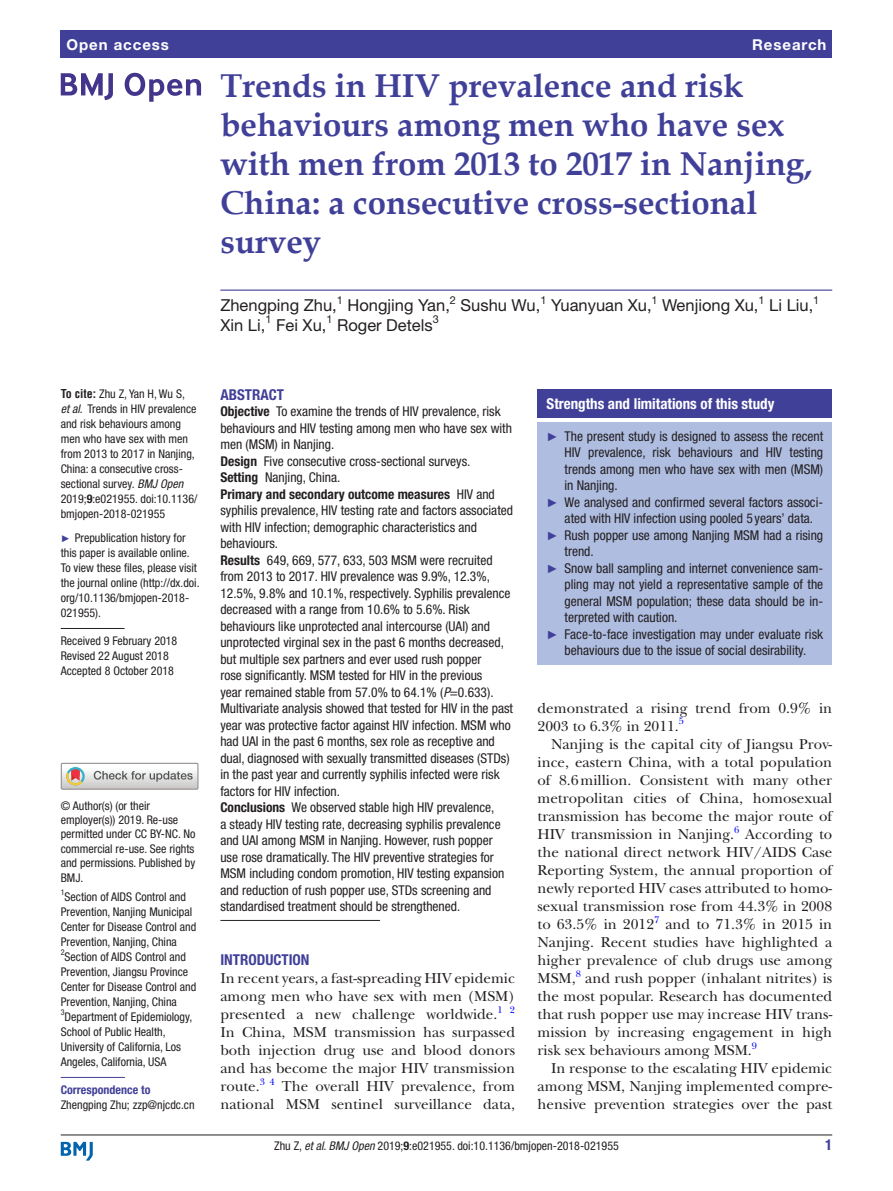
<style>
.page{position:relative;width:893px;height:1191px;background:#fff}
.page>*{position:absolute;margin:0;border:0;box-sizing:border-box;transform-origin:0 0}
.t1{font:700 33px/39px "Book Antiqua";color:#414099}
.t2{font:16.5px "Helvetica Neue LT Std";color:#231f20}
.t3{font:15px/18px "New Baskerville";color:#231f20;text-align:justify}
.t4{font:700 condensed 15px "Helvetica Neue LT Std";color:#fff}
.t5{font:700 condensed 15px "Helvetica Neue LT Std";color:#414099}
.t6{font:700 15px "Helvetica Neue LT Std";letter-spacing:.065em;color:#fff}
.t7{font:condensed 13.5px/16.5px "Helvetica Neue LT Std";color:#231f20}
.t8{font:condensed 12px/15px "Helvetica Neue LT Std";color:#231f20}
.t9{font:700 condensed 12px "Helvetica Neue LT Std";color:#414099}
.t10{font:10.95px "Helvetica Neue LT Std";color:#231f20}
.t11{font:9.9px "New Baskerville";color:#00f}
.t12{font:condensed 7.95px "Helvetica Neue LT Std";color:#231f20}
.s1{font-family:"Helvetica LT Std";font-weight:700}
.s2{font-style:italic}
.s3{font-weight:700}
.s4{font-family:"Arial";font-stretch:normal;font-size:9.75px;color:#414099}
.s5{font-family:"Arial";font-stretch:normal;font-size:12px;color:#414099}
</style>
<div class="page">
<hr style="left:61px;top:1134px;width:771px;height:1px;background:#231f20">
<svg style="left:61px;top:1141px;width:32px;height:19px"></svg>
<div style="left:61px;top:31px;width:771px;height:27px;background:#414099"></div>
<hr style="left:220px;top:289px;width:612px;height:2px;background:#414099">
<hr style="left:61px;top:628px;width:64px;height:1px;background:#231f20">
<hr style="left:61px;top:1077px;width:64px;height:1px;background:#414099">
<svg style="left:61px;top:73px;width:52px;height:27px"></svg>
<svg style="left:125px;top:73px;width:76px;height:29px"></svg>
<div style="left:61px;top:762px;width:138px;height:27px;border:1px solid #969090"></div>
<svg style="left:61px;top:763px;width:137px;height:26px"></svg>
<hr style="left:220px;top:920px;width:160px;height:1px;background:#231f20">
<div style="left:538px;top:389px;width:294px;height:29px;background:#414099"></div>
<div style="left:538px;top:422px;width:294px;height:242px;background:#afbde1"></div>
<p class="t6" style="left:66px;top:35px;width:104px">Open access</p>
<p class="t6" style="left:752px;top:35px;width:76px">Research</p>
<h1 class="t1" style="left:220px;top:66px;width:594px">Trends in HIV prevalence and risk behaviours among men who have sex with men from 2013 to 2017 in Nanjing,<br>China: a consecutive cross-sectional survey</h1>
<p class="t2" style="left:220px;top:296px;width:118px">Zhengping Zhu,</p>
<p class="t10" style="left:337px;top:293px;width:8px">1</p>
<p class="t2" style="left:348px;top:296px;width:104px">Hongjing Yan,</p>
<p class="t10" style="left:450px;top:293px;width:8px">2</p>
<p class="t2" style="left:461px;top:296px;width:81px">Sushu Wu,</p>
<p class="t10" style="left:540px;top:293px;width:8px">1</p>
<p class="t2" style="left:551px;top:296px;width:102px">Yuanyuan Xu,</p>
<p class="t10" style="left:652px;top:293px;width:8px">1</p>
<p class="t2" style="left:662px;top:296px;width:98px">Wenjiong Xu,</p>
<p class="t10" style="left:758px;top:293px;width:8px">1</p>
<p class="t2" style="left:769px;top:296px;width:46px">Li Liu,</p>
<p class="t10" style="left:813px;top:293px;width:8px">1</p>
<p class="t2" style="left:220px;top:315px;width:46px">Xin Li,</p>
<p class="t10" style="left:265px;top:313px;width:8px">1</p>
<p class="t2" style="left:276px;top:315px;width:52px">Fei Xu,</p>
<p class="t10" style="left:326px;top:313px;width:8px">1</p>
<p class="t2" style="left:337px;top:315px;width:97px">Roger Detels</p>
<p class="t10" style="left:433px;top:313px;width:8px">3</p>
<p class="t8" style="left:61px;top:386px;width:138px"><span class="s1">To cite:</span> Zhu Z, Yan H, Wu S,<br><span class="s2">et al</span>. Trends in HIV prevalence and risk behaviours among men who have sex with men from 2013 to 2017 in Nanjing,<br>China: a consecutive cross&shy;sectional survey. <span class="s2">BMJ Open<br></span>2019;<span class="s3">9</span>:e021955. doi:10.1136/ bmjopen-2018-021955</p>
<p class="t8" style="left:61px;top:530px;width:140px"><span class="s4">►</span> Prepublication history for this paper is available online.<br>To view these files, please visit the journal online (http://dx.doi. org/10.1136/bmjopen-2018-<br>021955).</p>
<p class="t8" style="left:61px;top:633px;width:118px">Received 9 February 2018<br>Revised 22 August 2018<br>Accepted 8 October 2018</p>
<p class="t8" style="left:61px;top:798px;width:136px;line-height:14.4px">© Author(s) (or their employer(s)) 2019. Re-use permitted under CC BY-NC. No commercial re-use. See rights and permissions. Published by<br>BMJ.</p>
<p class="t12" style="left:61px;top:888px;width:5px">1</p>
<p class="t8" style="left:61px;top:889px;width:137px;text-indent:4px">Section of AIDS Control and<br>Prevention, Nanjing Municipal<br>Center for Disease Control and<br>Prevention, Nanjing, China</p>
<p class="t12" style="left:61px;top:948px;width:5px">2</p>
<p class="t8" style="left:61px;top:949px;width:137px;text-indent:4px">Section of AIDS Control and<br>Prevention, Jiangsu Province<br>Center for Disease Control and<br>Prevention, Nanjing, China<br><sup>3</sup>Department of Epidemiology,<br>School of Public Health,<br>University of California, Los<br>Angeles, California, USA</p>
<p class="t9" style="left:61px;top:1082px;width:91px">Correspondence to</p>
<p class="t8" style="left:61px;top:1097px;width:135px">Zhengping Zhu; zzp@njcdc.cn</p>
<p class="t5" style="left:220px;top:385px;width:65px">Abstract</p>
<p class="t7" style="left:220px;top:403px;width:294px"><span class="s3">Objective</span> To examine the trends of HIV prevalence, risk behaviours and HIV testing among men who have sex with men (MSM) in Nanjing.<br><span class="s3">Design</span> Five consecutive cross-sectional surveys.<br><span class="s3">Setting</span> Nanjing, China.<br><span class="s3">Primary and secondary outcome measures</span> HIV and syphilis prevalence, HIV testing rate and factors associated with HIV infection; demographic characteristics and behaviours.<br><span class="s3">Results</span> 649, 669, 577, 633, 503 MSM were recruited from 2013 to 2017. HIV prevalence was 9.9%, 12.3%, 12.5%, 9.8% and 10.1%, respectively. Syphilis prevalence decreased with a range from 10.6% to 5.6%. Risk behaviours like unprotected anal intercourse (UAI) and unprotected virginal sex in the past 6 months decreased, but multiple sex partners and ever used rush popper<br>rose significantly. MSM tested for HIV in the previous<br>year remained stable from 57.0% to 64.1% (<span class="s2">P</span>=0.633).<br>Multivariate analysis showed that tested for HIV in the past year was protective factor against HIV infection. MSM who had UAI in the past 6 months, sex role as receptive and dual, diagnosed with sexually transmitted diseases (STDs) in the past year and currently syphilis infected were risk factors for HIV infection.<br><span class="s3">Conclusions</span> We observed stable high HIV prevalence,<br>a steady HIV testing rate, decreasing syphilis prevalence and UAI among MSM in Nanjing. However, rush popper use rose dramatically. The HIV preventive strategies for MSM including condom promotion, HIV testing expansion and reduction of rush popper use, STDs screening and standardised treatment should be strengthened.</p>
<p class="t5" style="left:220px;top:951px;width:91px">Introduction</p>
<p class="t3" style="left:220px;top:969px;width:296px">In recent years, a fast-spreading HIV epidemic among men who have sex with men (MSM) presented a new challenge worldwide.</p>
<p class="t11" style="left:497px;top:1003px;width:19px">1 2</p>
<p class="t3" style="left:220px;top:1023px;width:296px">In China, MSM transmission has surpassed both injection drug use and blood donors and has become the major HIV transmission route.</p>
<p class="t11" style="left:260px;top:1075px;width:17px">3 4</p>
<p class="t3" style="left:220px;top:1077px;width:296px;text-align:right">The overall HIV prevalence, from<br>national MSM sentinel surveillance data,</p>
<p class="t4" style="left:547px;top:394px;width:229px">Strengths and limitations of this study</p>
<p class="t7" style="left:547px;top:427px;width:278px"><span class="s5">►</span> The present study is designed to assess the recent</p>
<p class="t7" style="left:565px;top:444px;width:260px">HIV prevalence, risk behaviours and HIV testing</p>
<p class="t7" style="left:565px;top:460px;width:260px">trends among men who have sex with men (MSM)</p>
<p class="t7" style="left:565px;top:477px;width:55px">in Nanjing.</p>
<p class="t7" style="left:547px;top:493px;width:278px"><span class="s5">►</span> We analysed and confirmed several factors associ-</p>
<p class="t7" style="left:565px;top:510px;width:250px">ated with HIV infection using pooled 5 years’ data.</p>
<p class="t7" style="left:547px;top:526px;width:278px"><span class="s5">►</span> Rush popper use among Nanjing MSM had a rising</p>
<p class="t7" style="left:565px;top:543px;width:31px">trend.</p>
<p class="t7" style="left:547px;top:559px;width:278px"><span class="s5">►</span> Snow ball sampling and internet convenience sam-</p>
<p class="t7" style="left:565px;top:576px;width:260px">pling may not yield a representative sample of the</p>
<p class="t7" style="left:565px;top:592px;width:260px">general MSM population; these data should be in-</p>
<p class="t7" style="left:565px;top:609px;width:114px">terpreted with caution.</p>
<p class="t7" style="left:547px;top:625px;width:278px"><span class="s5">►</span> Face-to-face investigation may under evaluate risk</p>
<p class="t7" style="left:565px;top:642px;width:243px">behaviours due to the issue of social desirability.</p>
<p class="t3" style="left:538px;top:699px;width:296px">demonstrated a rising trend from 0.9% in<br>2003 to 6.3% in 2011.<sup>5</sup></p>
<p class="t3" style="left:538px;top:735px;width:296px;text-indent:14px">Nanjing is the capital city of Jiangsu Prov&shy;ince, eastern China, with a total population of 8.6million. Consistent with many other metropolitan cities of China, homosexual transmission has become the major route of HIV transmission in Nanjing.</p>
<p class="t11" style="left:734px;top:823px;width:7px">6</p>
<p class="t3" style="left:538px;top:825px;width:296px;text-indent:208px">According to the national direct network HIV/AIDS Case Reporting System, the annual proportion of newly reported HIV cases attributed to homo&shy;sexual transmission rose from 44.3% in 2008 to 63.5% in 2012</p>
<p class="t11" style="left:654px;top:913px;width:7px">7</p>
<p class="t3" style="left:538px;top:915px;width:296px;text-indent:128px">and to 71.3% in 2015 in Nanjing. Recent studies have highlighted a higher prevalence of club drugs use among MSM,</p>
<p class="t11" style="left:576px;top:967px;width:7px">8</p>
<p class="t3" style="left:538px;top:969px;width:296px;text-indent:48px">and rush popper (inhalant nitrites) is the most popular. Research has documented that rush popper use may increase HIV trans&shy;mission by increasing engagement in high risk sex behaviours among MSM.<sup>9</sup></p>
<p class="t3" style="left:538px;top:1059px;width:296px;text-indent:14px">In response to the escalating HIV epidemic among MSM, Nanjing implemented compre&shy;hensive prevention strategies over the past</p>
<p class="t8" style="left:274px;top:1137px;width:346px">Zhu Z, <span class="s2">et al</span>. <span class="s2">BMJ Open</span> 2019;<span class="s3">9</span>:e021955. doi:10.1136/bmjopen-2018-021955</p>
<p class="t5" style="left:825px;top:1135px;width:9px">1</p>
</div>
